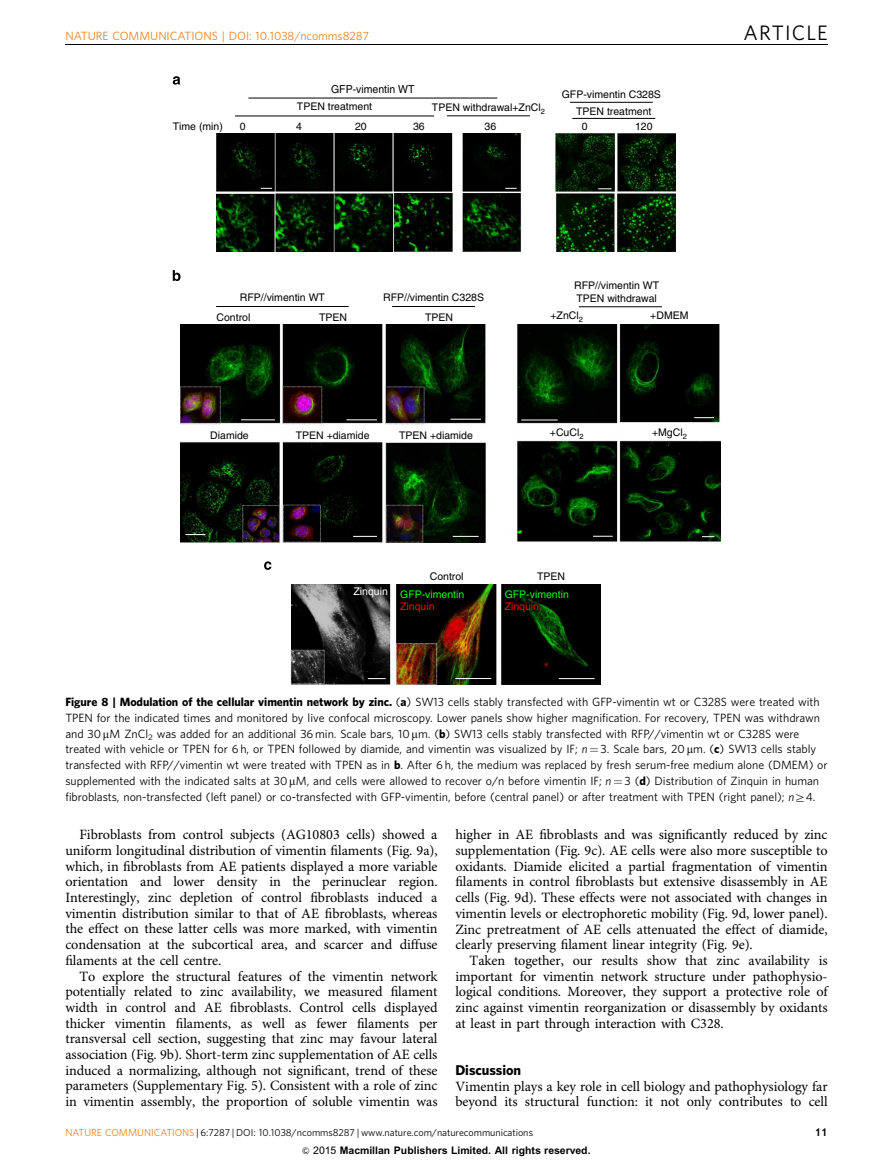
<style>
.page{position:relative;width:893px;height:1174px;background:#fff}
.page>*{position:absolute;margin:0;border:0;box-sizing:border-box;transform-origin:0 0}
.t1{font:20.85px "Adv O Tea 1 a 7398";letter-spacing:.055em;color:#000}
.t2{font:14.25px/15.8px "Adv OT1 ef 757 c 0";color:#000;text-align:justify}
.t3{font:14.25px "Adv O Tcb 88 df 00";color:#000}
.t4{font:12px/15.8px "Adv O Tea 1 a 7398";color:#000}
.t5{font:12px "Adv O Tea 1 a 7398";color:#f1801f}
.t6{font:10.95px "Helvetica";color:#000;scale:.96 1}
.t7{font:10.8px "Adv T Tda 6 f 6 cb 8.B";color:#000}
.t8{font:10.5px/12.6px "Helvetica";color:#000}
.t9{font:10.5px "Adv PAD35";color:#000}
.t10{font:10.5px/12.6px "Helvetica";color:#0f0}
.t11{font:10.5px "Helvetica";color:#f00}
.t12{font:10.05px "Adv O Tea 1 a 7398";color:#000}
.t13{font:7.5px "Helvetica";color:#000}
.s1{color:#f00}
.s2{font-family:"Adv O Tcb 88 df 00"}
.s3{font-family:"Adv Pi 1"}
.s4{font-family:"Adv OT9 bd 21 c 25.I"}
.s5{font-family:"Adv P4 C4 E74"}
.s6{font-family:"Adv Els ent 5"}
.s7{color:#f1801f}
.s8{font-family:"Adv TA42"}
.s9{font-family:"Adv PAD33"}
</style>
<div class="page">
<img style="left:216px;top:133px;width:459px;height:119px">
<img style="left:181px;top:324px;width:539px;height:219px">
<img style="left:291px;top:584px;width:310px;height:100px">
<hr style="left:248px;top:98px;width:249px;height:1px;background:#000">
<hr style="left:572px;top:118px;width:83px;height:1px;background:#000">
<hr style="left:447px;top:115px;width:83px;height:1px;background:#000">
<hr style="left:570px;top:102px;width:83px;height:1px;background:#000">
<hr style="left:235px;top:116px;width:199px;height:1px;background:#000">
<hr style="left:216px;top:306px;width:133px;height:1px;background:#000">
<hr style="left:392px;top:306px;width:83px;height:1px;background:#000">
<hr style="left:241px;top:419px;width:34px;height:1px;background:#fff">
<div style="left:282px;top:386px;width:40px;height:38px;border:1px dashed #a6a6a6"></div>
<hr style="left:346px;top:419px;width:31px;height:1px;background:#fff">
<div style="left:385px;top:386px;width:40px;height:38px;border:1px dashed #a6a6a6"></div>
<hr style="left:521px;top:419px;width:37px;height:1px;background:#fff">
<hr style="left:450px;top:419px;width:31px;height:1px;background:#fff">
<svg style="left:694px;top:417px;width:20px;height:1px"></svg>
<svg style="left:593px;top:536px;width:20px;height:1px"></svg>
<svg style="left:702px;top:536px;width:12px;height:1px"></svg>
<svg style="left:505px;top:188px;width:12px;height:1px"></svg>
<svg style="left:598px;top:188px;width:13px;height:1px"></svg>
<svg style="left:353px;top:536px;width:24px;height:1px"></svg>
<svg style="left:185px;top:534px;width:20px;height:1px"></svg>
<div style="left:242px;top:505px;width:38px;height:38px;border:1px dashed #a6a6a6"></div>
<svg style="left:453px;top:536px;width:26px;height:1px"></svg>
<hr style="left:579px;top:306px;width:83px;height:1px;background:#000">
<hr style="left:455px;top:678px;width:36px;height:1px;background:#fff">
<hr style="left:559px;top:678px;width:36px;height:1px;background:#fff">
<svg style="left:368px;top:678px;width:18px;height:1px"></svg>
<svg style="left:173px;top:76px;width:7px;height:9px"></svg>
<svg style="left:173px;top:270px;width:8px;height:11px"></svg>
<svg style="left:264px;top:561px;width:7px;height:9px"></svg>
<hr style="left:65px;top:44px;width:763px;height:1px;background:#000">
<p class="t5" style="left:65px;top:32px;width:305px">NATURE COMMUNICATIONS | DOI: 10.1038/ncomms8287</p>
<h1 class="t1" style="left:744px;top:25px;width:85px">ARTICLE</h1>
<p class="t6" style="left:331px;top:85px;width:88px">GFP-vimentin WT</p>
<p class="t8" style="left:297px;top:101px;width:77px">TPEN treatment</p>
<p class="t8" style="left:432px;top:101px;width:114px">TPEN withdrawal+ZnCl<sub>2</sub></p>
<p class="t8" style="left:562px;top:89px;width:101px">GFP-vimentin C328S</p>
<p class="t8" style="left:576px;top:106px;width:77px">TPEN treatment</p>
<p class="t8" style="left:173px;top:121px;width:52px">Time (min)</p>
<p class="t8" style="left:582px;top:121px;width:7px">0</p>
<p class="t8" style="left:240px;top:121px;width:7px">0</p>
<p class="t8" style="left:296px;top:121px;width:7px">4</p>
<p class="t8" style="left:355px;top:121px;width:13px">20</p>
<p class="t8" style="left:413px;top:121px;width:13px">36</p>
<p class="t8" style="left:484px;top:121px;width:13px">36</p>
<p class="t8" style="left:635px;top:121px;width:19px">120</p>
<p class="t8" style="left:240px;top:292px;width:87px">RFP//vimentin WT</p>
<p class="t8" style="left:383px;top:292px;width:102px">RFP//vimentin C328S</p>
<p class="t8" style="left:574px;top:280px;width:87px">RFP//vimentin WT<br>TPEN withdrawal</p>
<p class="t8" style="left:216px;top:312px;width:35px">Control</p>
<p class="t8" style="left:319px;top:312px;width:30px">TPEN</p>
<p class="t8" style="left:425px;top:312px;width:30px">TPEN</p>
<p class="t8" style="left:550px;top:310px;width:34px">+ZnCl<sub>2</sub></p>
<p class="t8" style="left:650px;top:310px;width:40px">+DMEM</p>
<p class="t8" style="left:210px;top:430px;width:40px">Diamide</p>
<p class="t8" style="left:550px;top:427px;width:35px">+CuCl<sub>2</sub></p>
<p class="t8" style="left:652px;top:427px;width:32px">+MgCl</p>
<p class="t8" style="left:296px;top:430px;width:75px">TPEN +diamide</p>
<p class="t8" style="left:399px;top:430px;width:75px">TPEN +diamide</p>
<p class="t13" style="left:683px;top:434px;width:6px">2</p>
<p class="t8" style="left:430px;top:571px;width:35px">Control</p>
<p class="t8" style="left:537px;top:571px;width:30px">TPEN</p>
<p class="t10" style="left:400px;top:589px;width:66px;text-indent:-47px"><sup>Zinquin</sup> GFP-vimentin<br><span class="s1">Zinquin</span></p>
<p class="t10" style="left:505px;top:589px;width:66px">GFP-vimentin</p>
<p class="t11" style="left:505px;top:603px;width:36px">Zinquin</p>
<p class="t4" style="left:65px;top:695px;width:764px"><span class="s2">Figure 8 | Modulation of the cellular vimentin network by zinc.</span> (<span class="s2">a</span>) SW13 cells stably transfected with GFP-vimentin wt or C328S were treated with TPEN for the indicated times and monitored by live confocal microscopy. Lower panels show higher magnification. For recovery, TPEN was withdrawn and 30 <span class="s3">M</span>M ZnCl<sub>2</sub> was added for an additional 36 min. Scale bars, 10 <span class="s3">M</span>m. (<span class="s2">b</span>) SW13 cells stably transfected with RFP//vimentin wt or C328S were treated with vehicle or TPEN for 6 h, or TPEN followed by diamide, and vimentin was visualized by IF; <span class="s4">n</span> <span class="s5">¼</span> 3. Scale bars, 20 <span class="s3">M</span>m. (<span class="s2">c</span>) SW13 cells stably transfected with RFP//vimentin wt were treated with TPEN as in <span class="s2">b</span>. After 6 h, the medium was replaced by fresh serum-free medium alone (DMEM) or supplemented with the indicated salts at 30 <span class="s3">M</span>M, and cells were allowed to recover o/n before vimentin IF; <span class="s4">n</span> <span class="s5">¼</span> 3 (<span class="s2">d</span>) Distribution of Zinquin in human fibroblasts, non-transfected (left panel) or co-transfected with GFP-vimentin, before (central panel) or after treatment with TPEN (right panel); <span class="s4">n</span><span class="s6">Z</span>4.</p>
<p class="t2" style="left:65px;top:828px;width:374px;text-indent:14px">Fibroblasts from control subjects (AG10803 cells) showed a uniform longitudinal distribution of vimentin filaments (Fig. 9a), which, in fibroblasts from AE patients displayed a more variable orientation and lower density in the perinuclear region.<br>Interestingly, zinc depletion of control fibroblasts induced a vimentin distribution similar to that of AE fibroblasts, whereas the effect on these latter cells was more marked, with vimentin condensation at the subcortical area, and scarcer and diffuse filaments at the cell centre.</p>
<p class="t2" style="left:65px;top:969px;width:374px;text-indent:14px">To explore the structural features of the vimentin network potentially related to zinc availability, we measured filament width in control and AE fibroblasts. Control cells displayed thicker vimentin filaments, as well as fewer filaments per transversal cell section, suggesting that zinc may favour lateral association (Fig. 9b). Short-term zinc supplementation of AE cells induced a normalizing, although not significant, trend of these parameters (Supplementary Fig. 5). Consistent with a role of zinc in vimentin assembly, the proportion of soluble vimentin was</p>
<p class="t2" style="left:455px;top:828px;width:374px">higher in AE fibroblasts and was significantly reduced by zinc supplementation (Fig. 9c). AE cells were also more susceptible to oxidants. Diamide elicited a partial fragmentation of vimentin filaments in control fibroblasts but extensive disassembly in AE cells (Fig. 9d). These effects were not associated with changes in vimentin levels or electrophoretic mobility (Fig. 9d, lower panel).<br>Zinc pretreatment of AE cells attenuated the effect of diamide, clearly preserving filament linear integrity (Fig. 9e).</p>
<p class="t2" style="left:455px;top:953px;width:374px;text-indent:14px">Taken together, our results show that zinc availability is important for vimentin network structure under pathophysio&shy;logical conditions. Moreover, they support a protective role of zinc against vimentin reorganization or disassembly by oxidants at least in part through interaction with C328.</p>
<p class="t3" style="left:455px;top:1064px;width:67px">Discussion</p>
<p class="t2" style="left:455px;top:1079px;width:374px">Vimentin plays a key role in cell biology and pathophysiology far beyond its structural function: it not only contributes to cell</p>
<p class="t12" style="left:65px;top:1128px;width:469px"><span class="s7">NATURE COMMUNICATIONS</span> | 6:7287 | DOI: 10.1038/ncomms8287 | www.nature.com/naturecommunications</p>
<p class="t7" style="left:815px;top:1128px;width:14px">11</p>
<p class="t9" style="left:302px;top:1146px;width:290px"><span class="s8">&amp;</span> <span class="s9">2015</span> Macmillan Publishers Limited. All rights reserved.</p>
</div>
